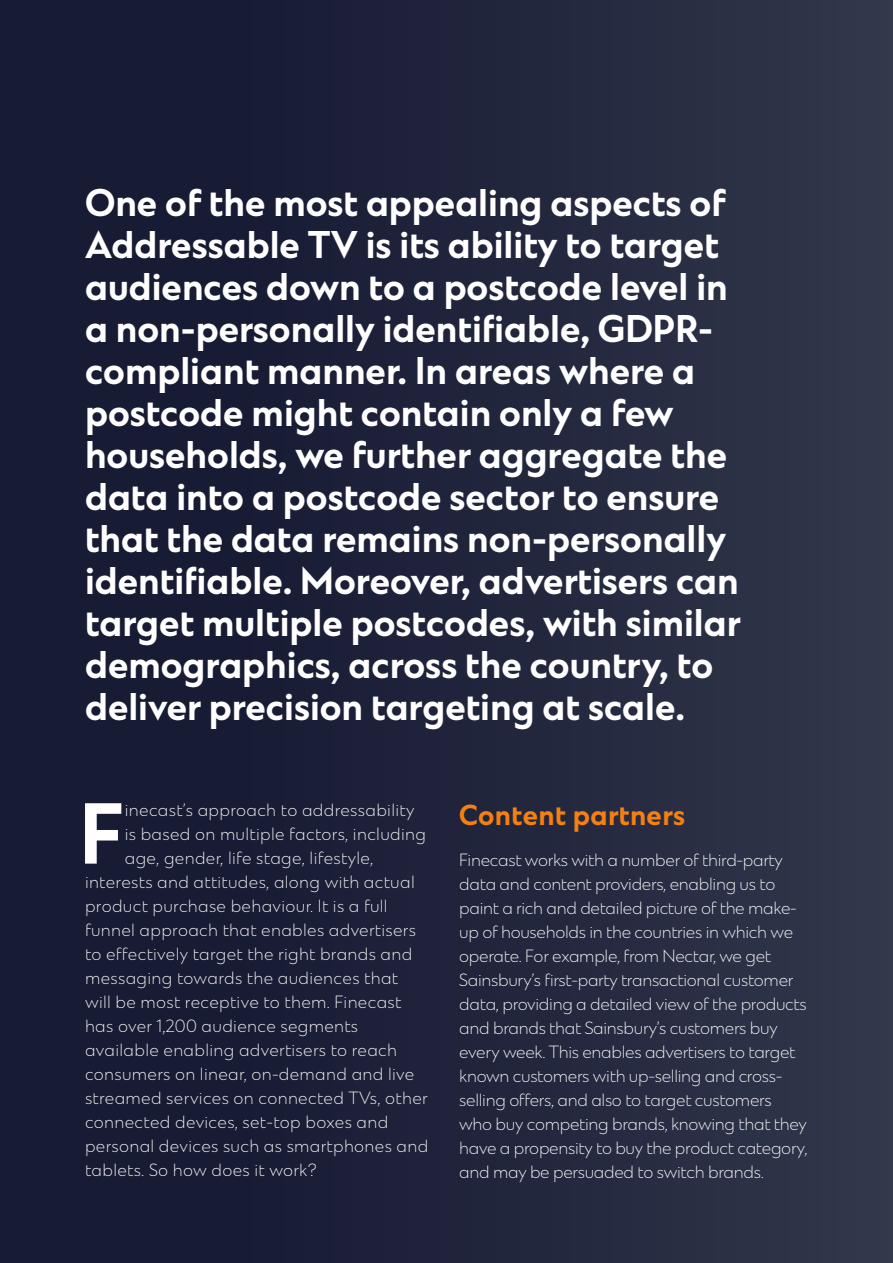
<style>
.page{position:relative;width:893px;height:1263px;background:#fff}
.page>*{position:absolute;margin:0;border:0;box-sizing:border-box;transform-origin:0 0}
.t1{font:700 80.55px "Ekster";color:#fff}
.t2{font:700 36px/42px "Ekster";color:#fff}
.t3{font:700 27px "Ekster";letter-spacing:.015em;color:#f58012}
.t4{font:200 16.5px "Ekster";letter-spacing:.005em;color:#fff}
.t5{font:200 16.5px/24px "Ekster";letter-spacing:-.02em;color:#fff}
</style>
<div class="page">
<div style="left:0;top:0;width:893px;height:1263px;background:linear-gradient(to right,#12152f,#303649)"></div>
<p class="t2" style="left:85px;top:183px;width:657px">One of the most appealing aspects of Addressable TV is its ability to target audiences down to a postcode level in a non-personally identifiable, GDPR&shy;compliant manner. In areas where a postcode might contain only a few households, we further aggregate the data into a postcode sector to ensure that the data remains non-personally identifiable. Moreover, advertisers can target multiple postcodes, with similar demographics, across the country, to deliver precision targeting at scale.</p>
<h1 class="t1" style="left:79px;top:785px;width:45px">F</h1>
<p class="t4" style="left:125px;top:800px;width:291px">inecast’s approach to addressability</p>
<p class="t4" style="left:125px;top:824px;width:303px">is based on multiple factors, including</p>
<p class="t4" style="left:125px;top:848px;width:250px">age, gender, life stage, lifestyle,</p>
<p class="t4" style="left:85px;top:872px;width:331px">interests and attitudes, along with actual</p>
<p class="t4" style="left:85px;top:896px;width:304px">product purchase behaviour. It is a full</p>
<p class="t4" style="left:85px;top:920px;width:332px">funnel approach that enables advertisers</p>
<p class="t4" style="left:85px;top:944px;width:329px">to effectively target the right brands and</p>
<p class="t4" style="left:85px;top:968px;width:315px">messaging towards the audiences that</p>
<p class="t4" style="left:85px;top:992px;width:318px">will be most receptive to them. Finecast</p>
<p class="t4" style="left:85px;top:1016px;width:275px">has over 1,200 audience segments</p>
<p class="t4" style="left:85px;top:1040px;width:314px">available enabling advertisers to reach</p>
<p class="t4" style="left:85px;top:1064px;width:331px">consumers on linear, on-demand and live</p>
<p class="t4" style="left:85px;top:1088px;width:344px">streamed services on connected TVs, other</p>
<p class="t4" style="left:85px;top:1112px;width:305px">connected devices, set-top boxes and</p>
<p class="t4" style="left:85px;top:1136px;width:345px">personal devices such as smartphones and</p>
<p class="t4" style="left:85px;top:1160px;width:233px">tablets. So how does it work?</p>
<h3 class="t3" style="left:459px;top:798px;width:227px">Content partners</h3>
<p class="t5" style="left:459px;top:848px;width:350px">Finecast works with a number of third-party data and content providers, enabling us to paint a rich and detailed picture of the make&shy;up of households in the countries in which we operate. For example, from Nectar, we get Sainsbury’s first-party transactional customer data, providing a detailed view of the products and brands that Sainsbury’s customers buy every week. This enables advertisers to target known customers with up-selling and cross&shy;selling offers, and also to target customers who buy competing brands, knowing that they have a propensity to buy the product category, and may be persuaded to switch brands.</p>
</div>
